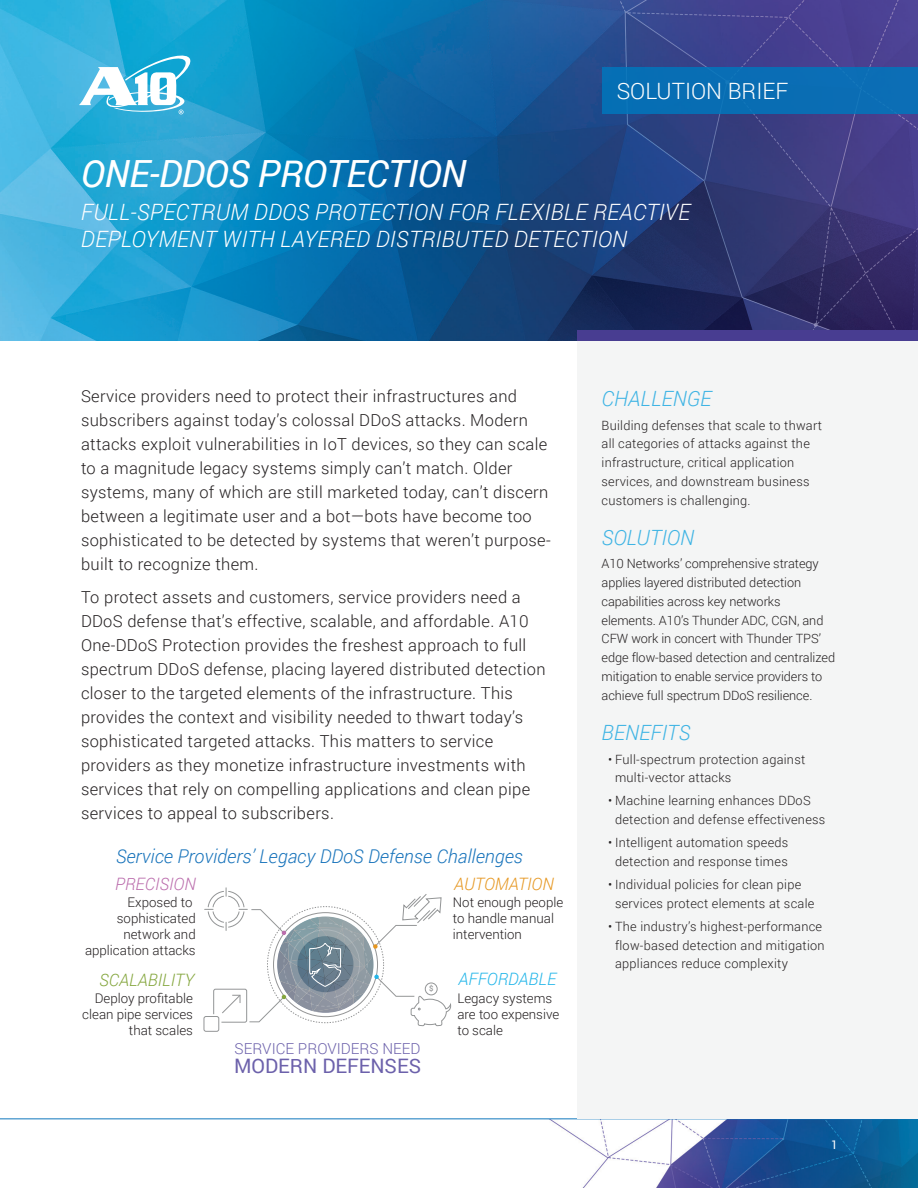
<style>
.page{position:relative;width:918px;height:1188px;background:#fff}
.page>*{position:absolute;margin:0;border:0;box-sizing:border-box;transform-origin:0 0}
.t1{font:italic 37.5px "Roboto";letter-spacing:-.01em;color:#fff}
.t2{font:italic 300 22.5px/27px "Roboto";letter-spacing:.01em;color:#fff}
.t3{font:300 22.5px "Roboto";color:#fff}
.t4{font:italic 300 21px "Roboto";color:#3fb4e4}
.t5{font:19.95px "Roboto";color:#6c61ab}
.t6{font:italic 300 19.05px "Roboto";color:#1974bb}
.t7{font:italic 300 17.1px "Roboto";color:#84a63d}
.t8{font:italic 300 17.1px "Roboto";color:#e69721}
.t9{font:italic 300 17.1px "Roboto";color:#24b6e9}
.t10{font:italic 300 17.1px "Roboto";color:#bb6ead}
.t11{font:300 16.5px/24px "Roboto";letter-spacing:.02em;color:#231f20}
.t12{font:300 15.15px "Roboto";color:#6c61ab}
.t13{font:300 13.35px/15.9px "Roboto";color:#231f20;text-align:right}
.t14{font:300 12.75px/18.8px "Roboto";letter-spacing:.02em;color:#231f20}
.t15{font:300 12.75px/18.8px "Roboto";letter-spacing:-.005em;color:#231f20}
.t16{font:12px "Roboto";color:#fff}
.t17{font:500 7.65px "Roboto";color:#939596}
</style>
<div class="page">
<img style="left:0;top:0;width:918px;height:341px">
<svg style="left:79px;top:52px;width:113px;height:62px"></svg>
<div style="left:602px;top:67px;width:316px;height:47px;background:#096eb4"></div>
<img style="left:550px;top:1120px;width:368px;height:68px">
<hr style="left:0;top:1119px;width:918px;height:1px;background:#1077be">
<div style="left:578px;top:339px;width:340px;height:780px;background:#f4f5f5"></div>
<div style="left:578px;top:330px;width:340px;height:11px;background:#483d91"></div>
<div style="left:204px;top:1016px;width:15px;height:16px;border:1px solid #939596;border-radius:2px"></div>
<svg style="left:205px;top:888px;width:246px;height:138px"></svg>
<h2 class="t3" style="left:617px;top:81px;width:173px">SOLUTION BRIEF</h2>
<h1 class="t1" style="left:81px;top:153px;width:387px">ONE-DDOS PROTECTION</h1>
<h2 class="t2" style="left:81px;top:200px;width:611px">FULL-SPECTRUM DDOS PROTECTION FOR FLEXIBLE REACTIVE<br>DEPLOYMENT WITH LAYERED DISTRIBUTED DETECTION</h2>
<p class="t11" style="left:81px;top:385px;width:471px">Service providers need to protect their infrastructures and subscribers against today’s colossal DDoS attacks. Modern attacks exploit vulnerabilities in IoT devices, so they can scale to a magnitude legacy systems simply can’t match. Older systems, many of which are still marketed today, can’t discern between a legitimate user and a bot—bots have become too sophisticated to be detected by systems that weren’t purpose&shy;built to recognize them.</p>
<p class="t11" style="left:81px;top:587px;width:466px">To protect assets and customers, service providers need a DDoS defense that’s effective, scalable, and affordable. A10<br>One-DDoS Protection provides the freshest approach to full spectrum DDoS defense, placing layered distributed detection closer to the targeted elements of the infrastructure. This provides the context and visibility needed to thwart today’s sophisticated targeted attacks. This matters to service providers as they monetize infrastructure investments with services that rely on compelling applications and clean pipe services to appeal to subscribers.</p>
<p class="t6" style="left:116px;top:848px;width:409px">Service Providers’ Legacy DDoS Defense Challenges</p>
<p class="t13" style="left:85px;top:895px;width:112px">Exposed to sophisticated network and application attacks</p>
<p class="t7" style="left:99px;top:973px;width:96px">SCALABILITY</p>
<p class="t13" style="left:82px;top:990px;width:112px">Deploy profitable clean pipe services that scales</p>
<p class="t8" style="left:454px;top:877px;width:101px">AUTOMATION</p>
<p class="t13" style="left:453px;top:895px;width:112px;text-align:left">Not enough people to handle manual intervention</p>
<p class="t9" style="left:458px;top:971px;width:99px">AFFORDABLE</p>
<p class="t13" style="left:457px;top:991px;width:103px;text-align:left">Legacy systems are too expensive to scale</p>
<p class="t10" style="left:115px;top:877px;width:82px">PRECISION</p>
<p class="t17" style="left:429px;top:985px;width:6px">$</p>
<p class="t12" style="left:235px;top:1042px;width:188px">SERVICE PROVIDERS NEED</p>
<p class="t5" style="left:234px;top:1054px;width:188px">MODERN DEFENSES</p>
<p class="t4" style="left:602px;top:390px;width:112px">CHALLENGE</p>
<p class="t14" style="left:602px;top:417px;width:222px">Building defenses that scale to thwart all categories of attacks against the infrastructure, critical application services, and downstream business customers is challenging.</p>
<p class="t4" style="left:602px;top:529px;width:94px">SOLUTION</p>
<p class="t15" style="left:602px;top:555px;width:235px">A10 Networks’ comprehensive strategy applies layered distributed detection capabilities across key networks elements. A10’s Thunder ADC, CGN, and CFW work in concert with Thunder TPS’ edge flow-based detection and centralized mitigation to enable service providers to achieve full spectrum DDoS resilience.</p>
<p class="t4" style="left:602px;top:724px;width:90px">BENEFITS</p>
<p class="t14" style="left:615px;top:751px;width:192px;text-indent:-7px">• Full-spectrum protection against multi-vector attacks</p>
<p class="t14" style="left:615px;top:792px;width:212px;text-indent:-7px">• Machine learning enhances DDoS detection and defense effectiveness</p>
<p class="t14" style="left:608px;top:834px;width:182px;text-align:center">• Intelligent automation speeds detection and response times</p>
<p class="t14" style="left:615px;top:876px;width:201px;text-indent:-7px">• Individual policies for clean pipe services protect elements at scale</p>
<p class="t14" style="left:615px;top:918px;width:211px;text-indent:-7px">• The industry’s highest-performance flow-based detection and mitigation appliances reduce complexity</p>
<p class="t16" style="left:831px;top:1138px;width:8px">1</p>
</div>
